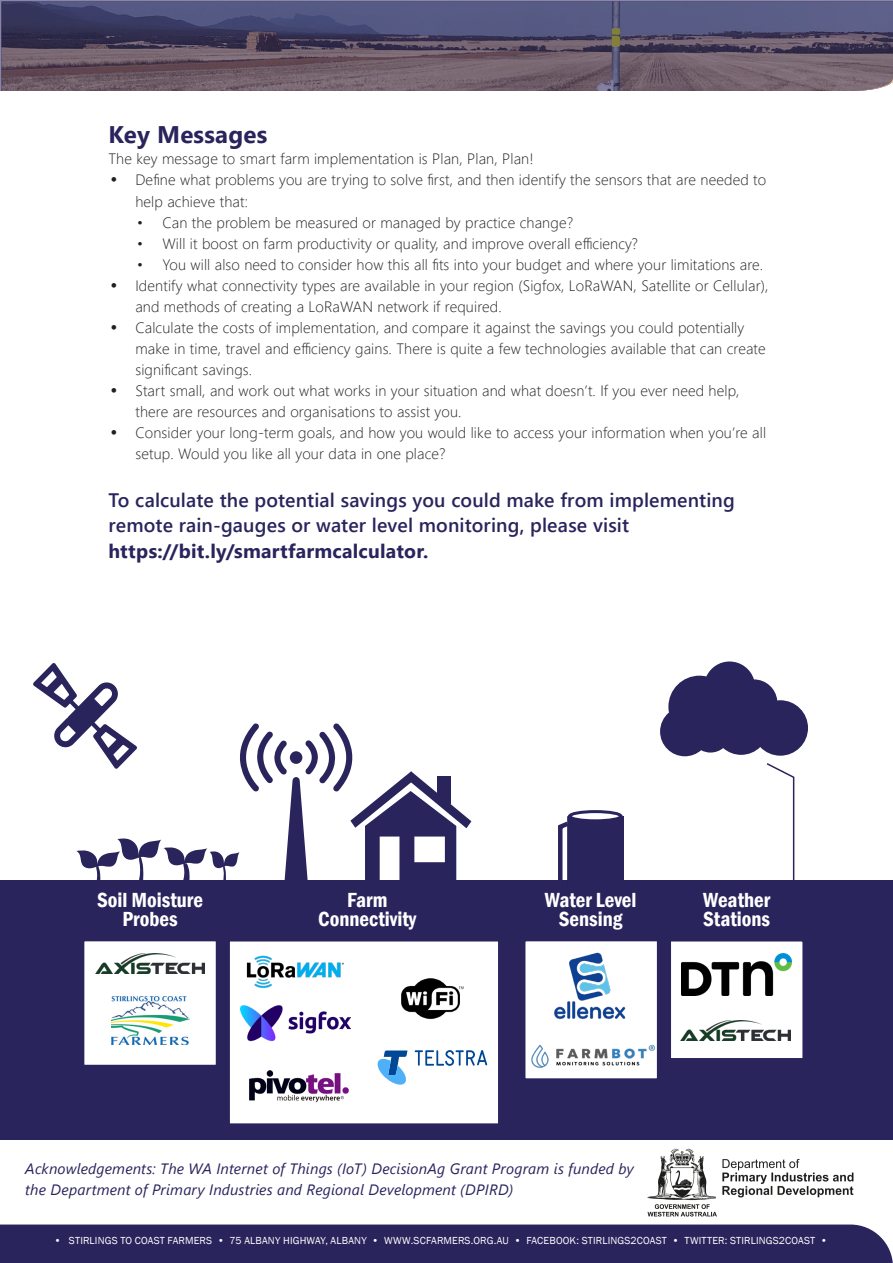
<style>
.page{position:relative;width:893px;height:1263px;background:#fff}
.page>*{position:absolute;margin:0;border:0;box-sizing:border-box;transform-origin:0 0}
.DotPoint1{font:700 24px "Segoe UI";letter-spacing:.01em;color:#29245c}
.t1{font:600 condensed 21px "Franklin Gothic";color:#fff}
.Body{font:600 19.5px/25.5px "Segoe UI";letter-spacing:.005em;color:#29245c}
.DotPoint1-2{font:300 15px/21px "Segoe UI";letter-spacing:.01em;color:#231f20}
.Body-2{font:italic 15px/21px "Segoe UI";letter-spacing:.01em;color:#29245c}
.Body-3{font:300 15px "Segoe UI";color:#231f20}
.Body-4{font:10.5px "Franklin Gothic";letter-spacing:.015em;color:#fff}
.s1{font-family:"Franklin Gothic";font-weight:400;font-size:16.5px}
.s2{font-weight:700}
</style>
<div class="page">
<div style="left:0;top:1224px;width:893px;height:39px;background:#29245c"></div>
<svg style="left:0;top:0;width:893px;height:91px;background:#5e556e"></svg>
<div style="left:0;top:880px;width:893px;height:42px;background:#29245c"></div>
<svg style="left:660px;top:661px;width:148px;height:95px"></svg>
<div style="left:0;top:905px;width:893px;height:235px;background:#29245c"></div>
<svg style="left:33px;top:663px;width:438px;height:217px"></svg>
<div style="left:567px;top:880px;width:56px;height:12px;border:1px solid #29245c;border-radius:50%"></div>
<hr style="left:567px;top:816px;width:1px;height:70px;background:#252161">
<hr style="left:622px;top:816px;width:1px;height:71px;background:#252161">
<div style="left:568px;top:816px;width:55px;height:70px;background:#29245c"></div>
<svg style="left:570px;top:811px;width:51px;height:10px"></svg>
<div style="left:568px;top:810px;width:54px;height:12px;border:3px solid #29245c;border-radius:50%"></div>
<svg style="left:558px;top:818px;width:15px;height:72px"></svg>
<div style="left:224px;top:935px;width:280px;height:194px;background:#fff;border:6px solid #29245c"></div>
<svg style="left:415px;top:1050px;width:72px;height:16px"></svg>
<svg style="left:378px;top:1050px;width:29px;height:35px"></svg>
<img style="left:241px;top:1005px;width:109px;height:37px">
<img style="left:249px;top:1070px;width:100px;height:33px">
<img style="left:246px;top:955px;width:98px;height:33px">
<img style="left:401px;top:978px;width:63px;height:41px">
<svg style="left:766px;top:763px;width:29px;height:117px"></svg>
<div style="left:78px;top:935px;width:144px;height:136px;background:#fff;border:6px solid #29245c"></div>
<img style="left:111px;top:996px;width:78px;height:48px">
<div style="left:665px;top:935px;width:143px;height:129px;background:#fff;border:6px solid #29245c"></div>
<img style="left:682px;top:953px;width:109px;height:42px">
<div style="left:519px;top:935px;width:144px;height:149px;background:#fff;border:6px solid #29245c"></div>
<img style="left:569px;top:952px;width:39px;height:28px">
<img style="left:681px;top:1021px;width:109px;height:19px">
<img style="left:95px;top:953px;width:110px;height:20px">
<img style="left:519px;top:980px;width:151px;height:104px">
<img style="left:647px;top:1148px;width:206px;height:68px">
<p class="DotPoint1" style="left:108px;top:112px;width:160px">Key Messages</p>
<p class="DotPoint1-2" style="left:108px;top:147px;width:427px">The key message to smart farm implementation is Plan, Plan, Plan!</p>
<p class="DotPoint1-2" style="left:135px;top:168px;width:632px;text-indent:-27px"><span class="s1">•</span> Define what problems you are trying to solve first, and then identify the sensors that are needed to help achieve that:</p>
<p class="DotPoint1-2" style="left:162px;top:210px;width:412px">Can the problem be measured or managed by practice change?</p>
<p class="DotPoint1-2" style="left:162px;top:231px;width:477px">Will it boost on farm productivity or quality, and improve overall efficiency?</p>
<p class="DotPoint1-2" style="left:162px;top:252px;width:602px">You will also need to consider how this all fits into your budget and where your limitations are.</p>
<p class="DotPoint1-2" style="left:135px;top:273px;width:635px;text-indent:-27px"><span class="s1">•</span> Identify what connectivity types are available in your region (Sigfox, LoRaWAN, Satellite or Cellular), and methods of creating a LoRaWAN network if required.</p>
<p class="DotPoint1-2" style="left:135px;top:315px;width:632px;text-indent:-27px"><span class="s1">•</span> Calculate the costs of implementation, and compare it against the savings you could potentially make in time, travel and efficiency gains. There is quite a few technologies available that can create significant savings.</p>
<p class="DotPoint1-2" style="left:135px;top:378px;width:606px;text-indent:-27px"><span class="s1">•</span> Start small, and work out what works in your situation and what doesn’t. If you ever need help, there are resources and organisations to assist you.</p>
<p class="DotPoint1-2" style="left:135px;top:420px;width:632px;text-indent:-27px"><span class="s1">•</span> Consider your long-term goals, and how you would like to access your information when you’re all setup. Would you like all your data in one place?</p>
<p class="Body" style="left:108px;top:485px;width:628px">To calculate the potential savings you could make from implementing remote rain-gauges or water level monitoring, please visit <span class="s2">https://bit.ly/smartfarmcalculator.</span></p>
<p class="Body-3" style="left:137px;top:209px;width:7px">•</p>
<p class="Body-3" style="left:137px;top:230px;width:7px">•</p>
<p class="Body-3" style="left:137px;top:251px;width:7px">•</p>
<p class="t1" style="left:97px;top:886px;width:107px">Soil Moisture</p>
<p class="t1" style="left:122px;top:905px;width:57px">Probes</p>
<p class="t1" style="left:347px;top:886px;width:42px">Farm</p>
<p class="t1" style="left:318px;top:905px;width:100px">Connectivity</p>
<p class="t1" style="left:545px;top:886px;width:93px">Water Level</p>
<p class="t1" style="left:559px;top:905px;width:65px">Sensing</p>
<p class="t1" style="left:703px;top:886px;width:68px">Weather</p>
<p class="t1" style="left:703px;top:905px;width:68px">Stations</p>
<p class="Body-2" style="left:25px;top:1156px;width:610px">Acknowledgements: The WA Internet of Things (IoT) DecisionAg Grant Program is funded by the Department of Primary Industries and Regional Development (DPIRD)</p>
<p class="Body-4" style="left:54px;top:1234px;width:775px">• STIRLINGS TO COAST FARMERS • 75 ALBANY HIGHWAY, ALBANY • WWW.SCFARMERS.ORG.AU • FACEBOOK: STIRLINGS2COAST • TWITTER: STIRLINGS2COAST •</p>
</div>
